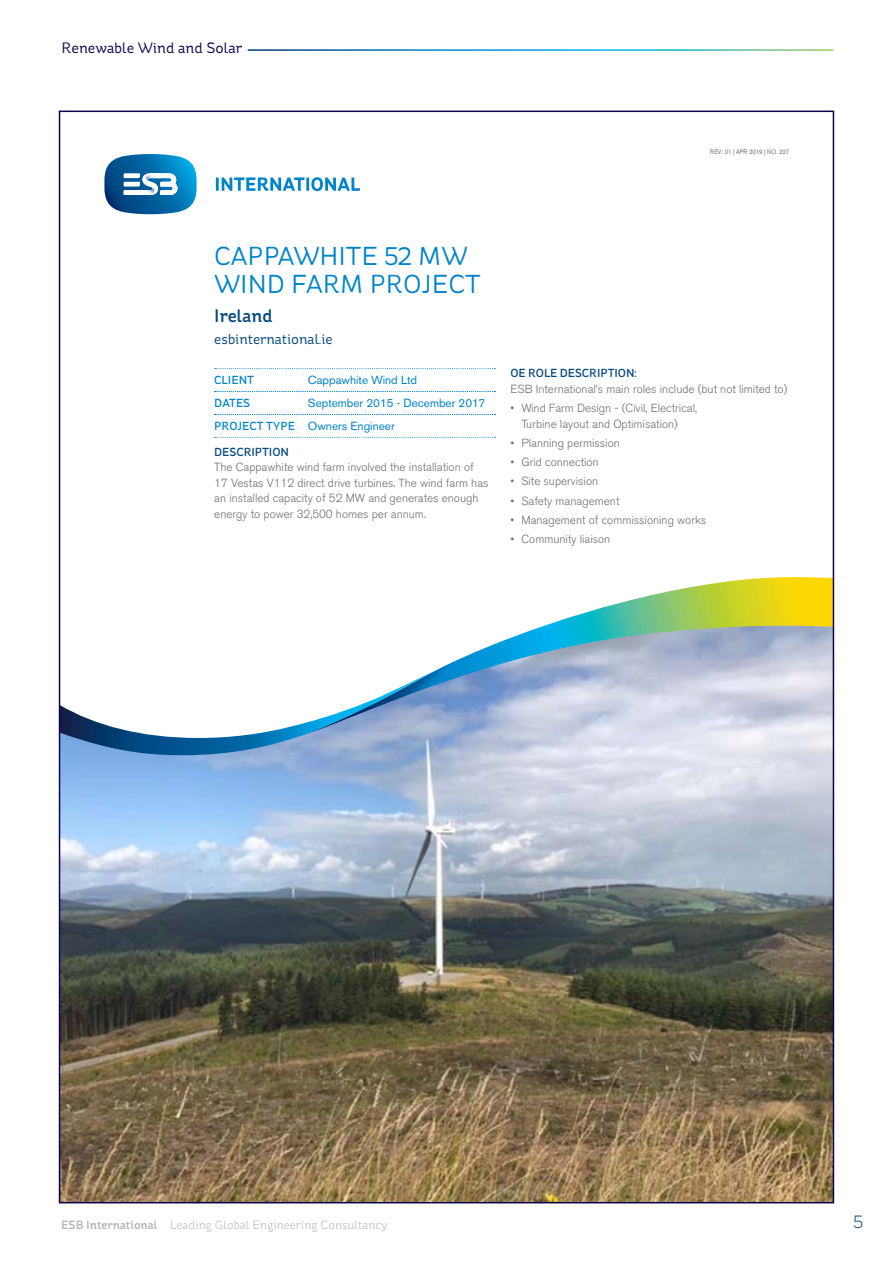
<style>
.page{position:relative;width:893px;height:1263px;background:#fff}
.page>*{position:absolute;margin:0;border:0;box-sizing:border-box;transform-origin:0 0}
.t1{font:25.95px/28.7px "St Ryde";color:#0084ca}
.t2{font:500 18.15px "St Ryde";color:#004781}
.t3{font:300 18px "St Ryde";color:#004781}
.t4{font:15px "St Ryde";color:#0c0452}
.t5{font:14.25px "St Ryde";color:#004781}
.t6{font:300 12px "St Ryde";color:#b8b1ab}
.t7{font:300 11.7px/15.6px "Akzidenz Grotesk BE";color:#6c6d70}
.t8{font:11.7px/23px "Akzidenz Grotesk BE";color:#0084ca}
.t9{font:500 11.7px "St Ryde";color:#0084ca}
.t10{font:6.45px "Akzidenz Grotesk BE";color:#6c6d70;scale:.9 1}
.s1{font-family:"St Ryde";font-weight:500}
.s2{font-family:"St Ryde";font-weight:500;color:#004781}
.s3{font-weight:500}
</style>
<div class="page">
<img style="left:62px;top:803px;width:769px;height:397px">
<svg style="left:62px;top:735px;width:769px;height:68px;background:#b8cbe6"></svg>
<svg style="left:62px;top:706px;width:381px;height:49px"></svg>
<img style="left:304px;top:577px;width:527px;height:158px">
<svg style="left:215px;top:368px;width:280px;height:1px"></svg>
<svg style="left:215px;top:391px;width:280px;height:1px"></svg>
<svg style="left:215px;top:414px;width:280px;height:1px"></svg>
<svg style="left:215px;top:437px;width:280px;height:1px"></svg>
<svg style="left:104px;top:154px;width:93px;height:60px"></svg>
<img style="left:139px;top:187px;width:15px;height:8px">
<svg style="left:216px;top:177px;width:144px;height:14px"></svg>
<p class="t4" style="left:62px;top:39px;width:182px">Renewable Wind and Solar</p>
<p class="t10" style="left:710px;top:148px;width:89px">REV: 01 | APR 2019 | NO. 227</p>
<p class="t1" style="left:214px;top:241px;width:268px">CAPPAWHITE 52 MW<br>WIND FARM PROJECT</p>
<p class="t2" style="left:214px;top:305px;width:60px">Ireland</p>
<p class="t5" style="left:214px;top:330px;width:120px">esbinternational.ie</p>
<p class="t9" style="left:214px;top:373px;width:41px">CLIENT</p>
<p class="t8" style="left:308px;top:368px;width:111px">Cappawhite Wind Ltd</p>
<p class="t9" style="left:214px;top:396px;width:37px">DATES</p>
<p class="t8" style="left:214px;top:391px;width:273px;text-indent:94px">September 2015 - December 2017<br><span class="s1">PROJECT TYPE</span> Owners Engineer</p>
<p class="t7" style="left:214px;top:444px;width:276px"><span class="s2">DESCRIPTION<br></span>The Cappawhite wind farm involved the installation of 17 Vestas V112 direct drive turbines. The wind farm has an installed capacity of 52 MW and generates enough energy to power 32,500 homes per annum.</p>
<p class="t7" style="left:510px;top:365px;width:278px"><span class="s2">OE ROLE DESCRIPTION:<br></span>ESB International’s main roles include (but not limited to)</p>
<p class="t7" style="left:521px;top:400px;width:177px;text-indent:-11px">• Wind Farm Design - (Civil, Electrical,<br>Turbine layout and Optimisation)</p>
<p class="t7" style="left:510px;top:435px;width:111px">• Planning permission</p>
<p class="t7" style="left:510px;top:454px;width:90px">• Grid connection</p>
<p class="t7" style="left:510px;top:474px;width:89px">• Site supervision</p>
<p class="t7" style="left:510px;top:493px;width:111px">• Safety management</p>
<p class="t7" style="left:510px;top:512px;width:197px">• Management of commissioning works</p>
<p class="t7" style="left:510px;top:532px;width:102px">• Community liaison</p>
<p class="t6" style="left:61px;top:1217px;width:328px"><span class="s3">ESB International</span> Leading Global Engineering Consultancy</p>
<h3 class="t3" style="left:853px;top:1210px;width:11px">5</h3>
</div>
